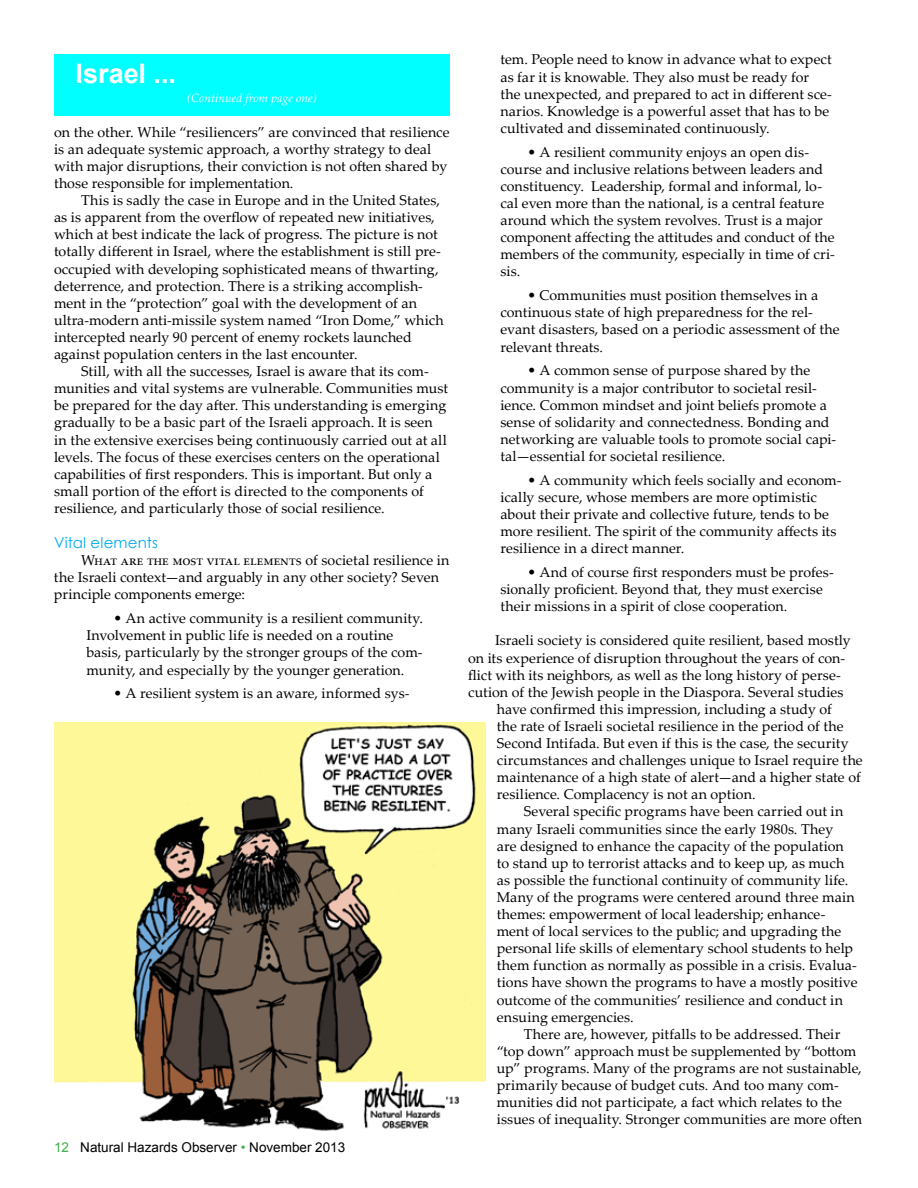
<style>
.page{position:relative;width:918px;height:1188px;background:#fff}
.page>*{position:absolute;margin:0;border:0;box-sizing:border-box;transform-origin:0 0}
.t1{font:700 27px "Arial";color:#fff}
.t2{font:15px "Century Gothic";letter-spacing:.015em;color:#00aeef}
.t3{font:14.25px/17.1px "Palatino Linotype";letter-spacing:.005em;color:#000}
.t4{font:13.5px "Arial";color:#000}
.t5{font:italic 12px "Palatino Linotype";color:#fff}
.s1{color:#41ad49}
</style>
<div class="page">
<div style="left:54px;top:54px;width:396px;height:62px;background:#0ff"></div>
<img style="left:54px;top:723px;width:432px;height:408px">
<h1 class="t1" style="left:76px;top:55px;width:102px">Israel ...</h1>
<p class="t5" style="left:187px;top:90px;width:131px">(Continued from page one)</p>
<p class="t3" style="left:54px;top:123px;width:397px">on the other. While “resiliencers” are convinced that resilience is an adequate systemic approach, a worthy strategy to deal with major disruptions, their conviction is not often shared by those responsible for implementation.</p>
<p class="t3" style="left:54px;top:191px;width:391px;text-indent:27px">This is sadly the case in Europe and in the United States, as is apparent from the overflow of repeated new initiatives, which at best indicate the lack of progress. The picture is not totally different in Israel, where the establishment is still pre&shy;occupied with developing sophisticated means of thwarting, deterrence, and protection. There is a striking accomplish&shy;ment in the “protection” goal with the development of an ultra-modern anti-missile system named “Iron Dome,” which intercepted nearly 90 percent of enemy rockets launched against population centers in the last encounter.</p>
<p class="t3" style="left:54px;top:362px;width:396px;text-indent:27px">Still, with all the successes, Israel is aware that its com&shy;munities and vital systems are vulnerable. Communities must be prepared for the day after. This understanding is emerging gradually to be a basic part of the Israeli approach. It is seen in the extensive exercises being continuously carried out at all levels. The focus of these exercises centers on the operational capabilities of first responders. This is important. But only a small portion of the effort is directed to the components of resilience, and particularly those of social resilience.</p>
<p class="t2" style="left:54px;top:534px;width:105px">Vital elements</p>
<p class="t3" style="left:54px;top:551px;width:397px;text-indent:27px">What are the most vital elements of societal resilience in the Israeli context—and arguably in any other society? Seven principle components emerge:</p>
<p class="t3" style="left:86px;top:609px;width:338px;text-indent:27px">• An active community is a resilient community.<br>Involvement in public life is needed on a routine basis, particularly by the stronger groups of the com&shy;munity, and especially by the younger generation.</p>
<p class="t3" style="left:113px;top:684px;width:298px">• A resilient system is an aware, informed sys-</p>
<p class="t4" style="left:54px;top:1139px;width:293px"><span class="s1">12</span> Natural Hazards Observer <span class="s1">•</span> November 2013</p>
<p class="t3" style="left:500px;top:50px;width:333px">tem. People need to know in advance what to expect as far it is knowable. They also must be ready for the unexpected, and prepared to act in different sce&shy;narios. Knowledge is a powerful asset that has to be cultivated and disseminated continuously.</p>
<p class="t3" style="left:500px;top:143px;width:336px;text-indent:27px">• A resilient community enjoys an open dis&shy;course and inclusive relations between leaders and constituency. Leadership, formal and informal, lo&shy;cal even more than the national, is a central feature around which the system revolves. Trust is a major component affecting the attitudes and conduct of the members of the community, especially in time of cri&shy;sis.</p>
<p class="t3" style="left:500px;top:286px;width:341px;text-indent:27px">• Communities must position themselves in a continuous state of high preparedness for the rel&shy;evant disasters, based on a periodic assessment of the relevant threats.</p>
<p class="t3" style="left:500px;top:361px;width:338px;text-indent:27px">• A common sense of purpose shared by the community is a major contributor to societal resil&shy;ience. Common mindset and joint beliefs promote a sense of solidarity and connectedness. Bonding and networking are valuable tools to promote social capi&shy;tal—essential for societal resilience.</p>
<p class="t3" style="left:500px;top:471px;width:343px;text-indent:27px">• A community which feels socially and econom&shy;ically secure, whose members are more optimistic about their private and collective future, tends to be more resilient. The spirit of the community affects its resilience in a direct manner.</p>
<p class="t3" style="left:500px;top:563px;width:335px;text-indent:27px">• And of course first responders must be profes&shy;sionally proficient. Beyond that, they must exercise their missions in a spirit of close cooperation.</p>
<p class="t3" style="left:495px;top:631px;width:357px">Israeli society is considered quite resilient, based mostly</p>
<p class="t3" style="left:468px;top:649px;width:379px">on its experience of disruption throughout the years of con-</p>
<p class="t3" style="left:468px;top:666px;width:374px">flict with its neighbors, as well as the long history of perse-</p>
<p class="t3" style="left:468px;top:683px;width:377px">cution of the Jewish people in the Diaspora. Several studies</p>
<p class="t3" style="left:497px;top:700px;width:337px">have confirmed this impression, including a study of</p>
<p class="t3" style="left:497px;top:717px;width:348px">the rate of Israeli societal resilience in the period of the</p>
<p class="t3" style="left:497px;top:734px;width:353px">Second Intifada. But even if this is the case, the security</p>
<p class="t3" style="left:497px;top:751px;width:368px">circumstances and challenges unique to Israel require the</p>
<p class="t3" style="left:497px;top:768px;width:365px">maintenance of a high state of alert—and a higher state of</p>
<p class="t3" style="left:497px;top:785px;width:260px">resilience. Complacency is not an option.</p>
<p class="t3" style="left:524px;top:802px;width:321px">Several specific programs have been carried out in</p>
<p class="t3" style="left:497px;top:820px;width:338px">many Israeli communities since the early 1980s. They</p>
<p class="t3" style="left:497px;top:837px;width:349px">are designed to enhance the capacity of the population</p>
<p class="t3" style="left:497px;top:854px;width:349px">to stand up to terrorist attacks and to keep up, as much</p>
<p class="t3" style="left:497px;top:871px;width:353px">as possible the functional continuity of community life.</p>
<p class="t3" style="left:497px;top:888px;width:360px">Many of the programs were centered around three main</p>
<p class="t3" style="left:497px;top:905px;width:330px">themes: empowerment of local leadership; enhance-</p>
<p class="t3" style="left:497px;top:922px;width:346px">ment of local services to the public; and upgrading the</p>
<p class="t3" style="left:497px;top:939px;width:358px">personal life skills of elementary school students to help</p>
<p class="t3" style="left:497px;top:956px;width:362px">them function as normally as possible in a crisis. Evalua-</p>
<p class="t3" style="left:497px;top:973px;width:362px">tions have shown the programs to have a mostly positive</p>
<p class="t3" style="left:497px;top:991px;width:348px">outcome of the communities’ resilience and conduct in</p>
<p class="t3" style="left:497px;top:1008px;width:138px">ensuing emergencies.</p>
<p class="t3" style="left:524px;top:1025px;width:318px">There are, however, pitfalls to be addressed. Their</p>
<p class="t3" style="left:497px;top:1042px;width:361px">“top down” approach must be supplemented by “bottom</p>
<p class="t3" style="left:497px;top:1059px;width:366px">up” programs. Many of the programs are not sustainable,</p>
<p class="t3" style="left:497px;top:1076px;width:343px">primarily because of budget cuts. And too many com-</p>
<p class="t3" style="left:497px;top:1093px;width:347px">munities did not participate, a fact which relates to the</p>
<p class="t3" style="left:497px;top:1110px;width:367px">issues of inequality. Stronger communities are more often</p>
</div>
